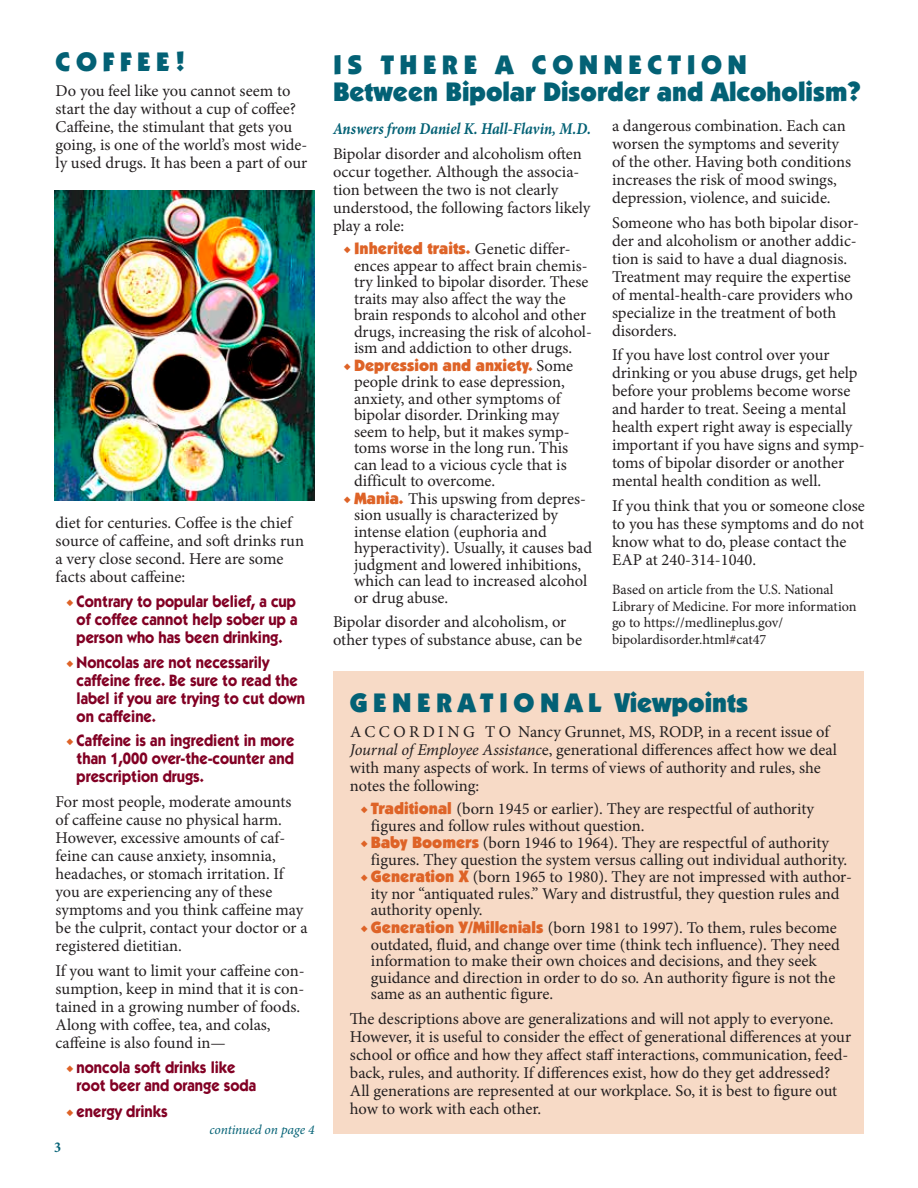
<style>
.page{position:relative;width:918px;height:1188px;background:#fff}
.page>*{position:absolute;margin:0;border:0;box-sizing:border-box;transform-origin:0 0}
.Headline{font:900 27px/27px "ITC Kabel Std";color:#036175}
.Headline-2{font:900 27px "ITC Kabel Std";letter-spacing:.18em;color:#036175}
.Body_text{font:16.5px/18px "Minion Pro";color:#231f20}
.t1{font:700 16.5px/18px "ITC Kabel Std";color:#820024;text-align:justify;scale:.9 1}
.quote{font:italic 700 16.5px "Minion Pro";color:#036175;scale:.9 1}
.t2{font:700 condensed 15px "Minion Pro";color:#036175}
.WrittenAdapted_End_T{font:14.25px/16.5px "Minion Pro";letter-spacing:-.005em;color:#231f20}
.continued_left{font:italic 13.5px "Minion Pro";letter-spacing:-.01em;color:#036175}
.s1{font-family:"Minion Pro";font-weight:400;color:#de6327}
.s2{color:#de6327}
.s3{font-family:"ITC Kabel Std";font-weight:900;color:#de6327}
.s4{font-style:italic}
</style>
<div class="page">
<div style="left:333px;top:672px;width:531px;height:462px;background:#f7dac6"></div>
<img style="left:54px;top:191px;width:261px;height:310px">
<p class="Headline" style="left:56px;top:48px;width:131px">COFFEE!</p>
<p class="Body_text" style="left:56px;top:82px;width:253px">Do you feel like you cannot seem to start the day without a cup of coffee?<br>Caffeine, the stimulant that gets you going, is one of the world’s most wide&shy;ly used drugs. It has been a part of our</p>
<p class="Body_text" style="left:56px;top:514px;width:250px">diet for centuries. Coffee is the chief source of caffeine, and soft drinks run a very close second. Here are some facts about caffeine:</p>
<p class="t1" style="left:77px;top:592px;width:247px;text-indent:-10px"><span class="s1">◆</span> Contrary to popular belief, a cup of coffee cannot help sober up a person who has been drinking.</p>
<p class="t1" style="left:77px;top:653px;width:255px;text-align:left;text-indent:-10px"><span class="s1">◆</span> Noncolas are not necessarily caffeine free. Be sure to read the label if you are trying to cut down on caffeine.</p>
<p class="t1" style="left:77px;top:732px;width:243px;text-indent:-10px"><span class="s1">◆</span> Caffeine is an ingredient in more than 1,000 over-the-counter and prescription drugs.</p>
<p class="Body_text" style="left:56px;top:793px;width:253px">For most people, moderate amounts of caffeine cause no physical harm.<br>However, excessive amounts of caf&shy;feine can cause anxiety, insomnia, headaches, or stomach irritation. If you are experiencing any of these symptoms and you think caffeine may be the culprit, contact your doctor or a registered dietitian.</p>
<p class="Body_text" style="left:56px;top:962px;width:251px">If you want to limit your caffeine con&shy;sumption, keep in mind that it is con&shy;tained in a growing number of foods.<br>Along with coffee, tea, and colas, caffeine is also found in—</p>
<p class="t1" style="left:77px;top:1058px;width:201px;text-indent:-10px"><span class="s1">◆</span> noncola soft drinks like root beer and orange soda</p>
<p class="t1" style="left:66px;top:1103px;width:114px"><span class="s1">◆</span> energy drinks</p>
<p class="continued_left" style="left:210px;top:1121px;width:107px">continued on page 4</p>
<p class="t2" style="left:54px;top:1137px;width:8px">3</p>
<p class="Headline" style="left:333px;top:50px;width:530px">IS THERE A CONNECTION<br>Between Bipolar Disorder and Alcoholism?</p>
<p class="quote" style="left:333px;top:117px;width:288px">Answers from Daniel K. Hall-Flavin, M.D.</p>
<p class="Body_text" style="left:333px;top:145px;width:259px">Bipolar disorder and alcoholism often occur together. Although the associa&shy;tion between the two is not clearly understood, the following factors likely play a role:</p>
<p class="Body_text" style="left:354px;top:241px;width:239px;line-height:16.5px;text-indent:-10px"><span class="s2">◆</span> <span class="s3">Inherited traits.</span> Genetic differ&shy;ences appear to affect brain chemis&shy;try linked to bipolar disorder. These traits may also affect the way the brain responds to alcohol and other drugs, increasing the risk of alcohol&shy;ism and addiction to other drugs.</p>
<p class="Body_text" style="left:354px;top:357px;width:221px;line-height:16.5px;text-indent:-10px"><span class="s2">◆</span> <span class="s3">Depression and anxiety.</span> Some people drink to ease depression, anxiety, and other symptoms of bipolar disorder. Drinking may seem to help, but it makes symp&shy;toms worse in the long run. This can lead to a vicious cycle that is difficult to overcome.</p>
<p class="Body_text" style="left:354px;top:490px;width:240px;line-height:16.5px;text-indent:-10px"><span class="s2">◆</span> <span class="s3">Mania.</span> This upswing from depres&shy;sion usually is characterized by intense elation (euphoria and hyperactivity). Usually, it causes bad judgment and lowered inhibitions, which can lead to increased alcohol or drug abuse.</p>
<p class="Body_text" style="left:333px;top:613px;width:251px">Bipolar disorder and alcoholism, or other types of substance abuse, can be</p>
<p class="Body_text" style="left:612px;top:117px;width:241px">a dangerous combination. Each can worsen the symptoms and severity of the other. Having both conditions increases the risk of mood swings, depression, violence, and suicide.</p>
<p class="Body_text" style="left:612px;top:213px;width:249px">Someone who has both bipolar disor&shy;der and alcoholism or another addic&shy;tion is said to have a dual diagnosis.<br>Treatment may require the expertise of mental-health-care providers who specialize in the treatment of both disorders.</p>
<p class="Body_text" style="left:612px;top:346px;width:254px">If you have lost control over your drinking or you abuse drugs, get help before your problems become worse and harder to treat. Seeing a mental health expert right away is especially important if you have signs and symp&shy;toms of bipolar disorder or another mental health condition as well.</p>
<p class="Body_text" style="left:612px;top:497px;width:254px">If you think that you or someone close to you has these symptoms and do not know what to do, please contact the<br>EAP at 240-314-1040.</p>
<p class="WrittenAdapted_End_T" style="left:612px;top:582px;width:246px">Based on article from the U.S. National Library of Medicine. For more information go to https://medlineplus.gov/ bipolardisorder.html#cat47</p>
<p class="Headline-2" style="left:350px;top:686px;width:400px">GENERATIONAL Viewpoints</p>
<p class="Body_text" style="left:350px;top:723px;width:489px">A C C O R D I N G T O Nancy Grunnet, MS, RODP, in a recent issue of <span class="s4">Journal of Employee Assistanc</span>e, generational differences affect how we deal with many aspects of work. In terms of views of authority and rules, she notes the following:</p>
<p class="Body_text" style="left:371px;top:801px;width:445px;line-height:16.5px;text-indent:-10px"><span class="s2">◆</span> <span class="s3">Traditional</span> (born 1945 or earlier). They are respectful of authority figures and follow rules without question.</p>
<p class="Body_text" style="left:371px;top:835px;width:478px;line-height:16.5px;text-indent:-10px"><span class="s2">◆</span> <span class="s3">Baby Boomers</span> (born 1946 to 1964). They are respectful of authority figures. They question the system versus calling out individual authority.</p>
<p class="Body_text" style="left:371px;top:869px;width:483px;line-height:16.5px;text-indent:-10px"><span class="s2">◆</span> <span class="s3">Generation X</span> (born 1965 to 1980). They are not impressed with author&shy;ity nor “antiquated rules.” Wary and distrustful, they question rules and authority openly.</p>
<p class="Body_text" style="left:371px;top:920px;width:471px;line-height:16.5px;text-indent:-10px"><span class="s2">◆</span> <span class="s3">Generation Y/Millenials</span> (born 1981 to 1997). To them, rules become outdated, fluid, and change over time (think tech influence). They need information to make their own choices and decisions, and they seek guidance and direction in order to do so. An authority figure is not the same as an authentic figure.</p>
<p class="Body_text" style="left:350px;top:1010px;width:503px">The descriptions above are generalizations and will not apply to everyone.<br>However, it is useful to consider the effect of generational differences at your school or office and how they affect staff interactions, communication, feed&shy;back, rules, and authority. If differences exist, how do they get addressed?<br>All generations are represented at our workplace. So, it is best to figure out how to work with each other.</p>
</div>
